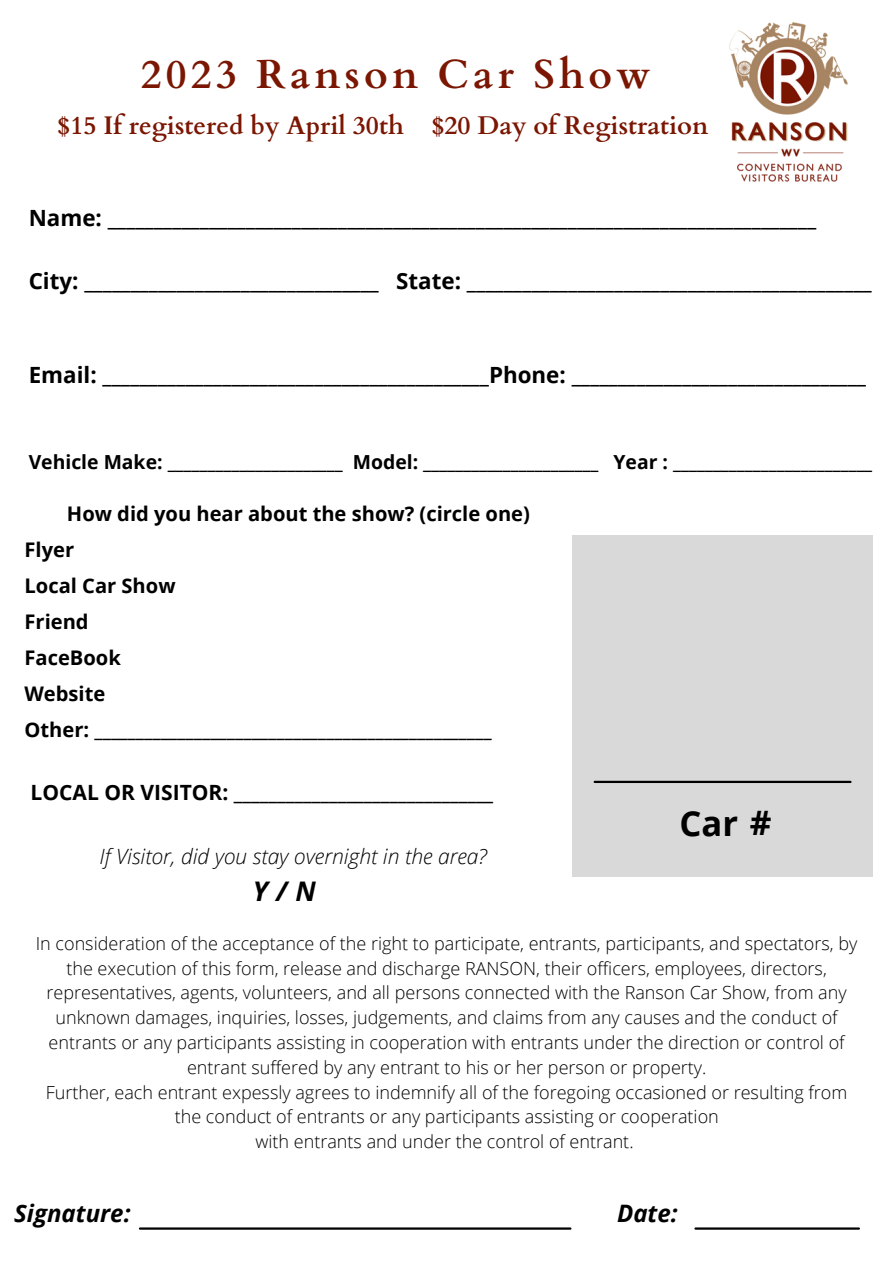
<style>
.page{position:relative;width:894px;height:1264px;background:#fff}
.page>*{position:absolute;margin:0;border:0;box-sizing:border-box;transform-origin:0 0}
.t1{font:700 40.5px "Cardo";letter-spacing:.105em;color:#7a1602}
.t2{font:700 34.5px "Open Sans";color:#000}
.t3{font:italic 700 27px "Open Sans";color:#000}
.t4{font:700 25.5px "Cardo";color:#7a1602}
.t5{font:italic 700 24px "Open Sans";color:#000}
.t6{font:700 22.35px "Open Sans";color:#000}
.t7{font:700 21px "Open Sans";color:#000}
.t8{font:italic 300 21px "Open Sans";color:#000}
.t9{font:700 20.1px/36px "Open Sans";color:#000}
.t10{font:700 19.35px "Open Sans";color:#000}
.t11{font:300 18px/24.8px "Open Sans";color:#000;text-align:center}
.s1{font-size:33.6px}
</style>
<div class="page">
<div style="left:572px;top:535px;width:300px;height:341px;background:#d9d9d9"></div>
<hr style="left:695px;top:1227px;width:163px;height:2px;background:#000">
<hr style="left:140px;top:1227px;width:430px;height:2px;background:#000">
<hr style="left:594px;top:780px;width:256px;height:3px;background:#000">
<img style="left:729px;top:22px;width:119px;height:160px">
<h1 class="t1" style="left:141px;top:48px;width:511px">2023 Ranson Car Show</h1>
<h3 class="t4" style="left:57px;top:109px;width:652px">$15 If registered by April 30th $20 Day of Registration</h3>
<p class="t6" style="left:29px;top:202px;width:788px">Name: _____________________________________________________________________________</p>
<p class="t6" style="left:29px;top:265px;width:844px">City: ________________________________ State: ____________________________________________</p>
<p class="t6" style="left:29px;top:359px;width:838px">Email: __________________________________________Phone: ________________________________</p>
<p class="t10" style="left:29px;top:448px;width:844px">Vehicle Make: ______________________ Model: ______________________ Year : _________________________</p>
<p class="t9" style="left:25px;top:495px;width:507px;text-indent:42px">How did you hear about the show? (circle one)<br>Flyer<br>Local Car Show<br>Friend<br>FaceBook<br>Website<br>Other: ________________________________________________</p>
<p class="t7" style="left:31px;top:777px;width:464px">LOCAL OR VISITOR: ______________________________</p>
<h2 class="t2" style="left:679px;top:799px;width:94px">Car <span class="s1">#</span></h2>
<p class="t8" style="left:99px;top:842px;width:388px">If Visitor, did you stay overnight in the area?</p>
<h3 class="t3" style="left:253px;top:871px;width:64px">Y/N</h3>
<p class="t11" style="left:36px;top:930px;width:822px">In consideration of the acceptance of the right to participate, entrants, participants, and spectators, by the execution of this form, release and discharge RANSON, their officers, employees, directors, representatives, agents, volunteers, and all persons connected with the Ranson Car Show, from any unknown damages, inquiries, losses, judgements, and claims from any causes and the conduct of entrants or any participants assisting in cooperation with entrants under the direction or control of entrant suffered by any entrant to his or her person or property.<br>Further, each entrant expessly agrees to indemnify all of the foregoing occasioned or resulting from the conduct of entrants or any participants assisting or cooperation<br>with entrants and under the control of entrant.</p>
<h3 class="t5" style="left:14px;top:1196px;width:118px">Signature:</h3>
<h3 class="t5" style="left:617px;top:1196px;width:62px">Date:</h3>
</div>
